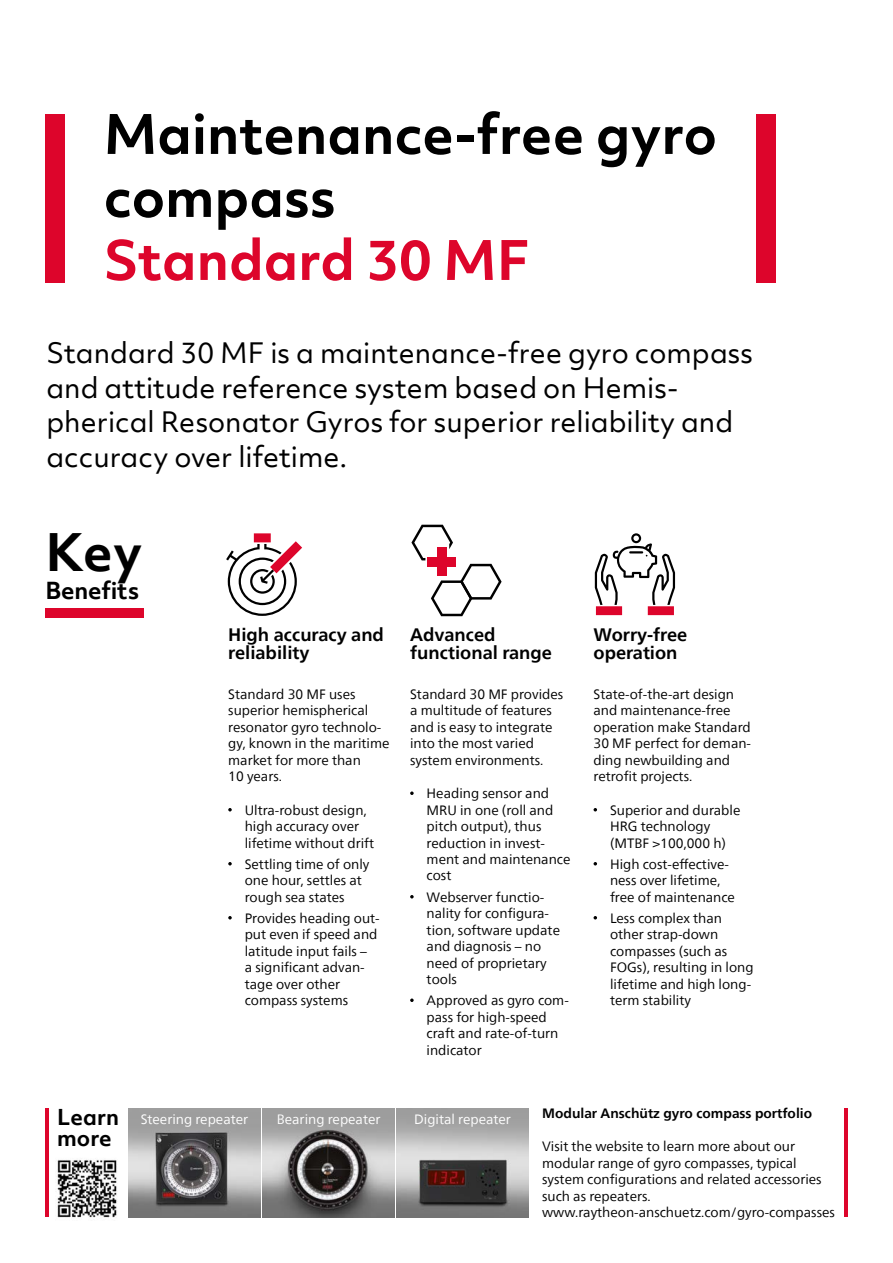
<style>
.page{position:relative;width:893px;height:1263px;background:#fff}
.page>*{position:absolute;margin:0;border:0;box-sizing:border-box;transform-origin:0 0}
.t1{font:700 52.5px/63px "Objektiv Mk 2";color:#000}
.t2{font:700 52.5px "Objektiv Mk 2";color:#dd052b}
.t3{font:700 49.5px "Objektiv Mk 2";color:#000}
.t4{font:27px/34.5px "Objektiv Mk 2";color:#000}
.t5{font:700 22.5px "Objektiv Mk 2";letter-spacing:-.01em;color:#000}
.t6{font:700 21px "Objektiv Mk 2";color:#000}
.t7{font:700 18px/18px "Neue Frutiger World";color:#000}
.t8{font:13.5px/16.5px "Neue Frutiger World";color:#000}
.t9{font:13.5px "Neue Frutiger World";color:#fff}
.t10{font:700 13.5px "Neue Frutiger World";color:#000}
</style>
<div class="page">
<div style="left:45px;top:114px;width:20px;height:168px;background:#dd052b"></div>
<div style="left:756px;top:114px;width:20px;height:168px;background:#dd052b"></div>
<div style="left:45px;top:609px;width:99px;height:9px;background:#dd052b"></div>
<svg style="left:410px;top:791px;width:4px;height:4px"></svg>
<svg style="left:410px;top:895px;width:4px;height:3px"></svg>
<svg style="left:410px;top:998px;width:4px;height:4px"></svg>
<svg style="left:228px;top:808px;width:4px;height:3px"></svg>
<svg style="left:228px;top:862px;width:4px;height:3px"></svg>
<svg style="left:228px;top:916px;width:4px;height:3px"></svg>
<svg style="left:595px;top:533px;width:80px;height:82px"></svg>
<img style="left:397px;top:1109px;width:131px;height:108px">
<img style="left:129px;top:1109px;width:131px;height:108px">
<img style="left:263px;top:1109px;width:132px;height:108px">
<img style="left:57px;top:1159px;width:60px;height:59px">
<hr style="left:844px;top:1108px;width:4px;height:109px;background:#dd052b">
<hr style="left:45px;top:1108px;width:4px;height:109px;background:#dd052b">
<svg style="left:226px;top:533px;width:76px;height:83px"></svg>
<svg style="left:411px;top:525px;width:91px;height:91px"></svg>
<div style="left:427px;top:557px;width:29px;height:10px;background:#dd052b"></div>
<div style="left:437px;top:547px;width:10px;height:29px;background:#dd052b"></div>
<h1 class="t1" style="left:104px;top:102px;width:615px">Maintenance-free gyro compass</h1>
<h1 class="t2" style="left:104px;top:223px;width:427px">Standard 30 MF</h1>
<h3 class="t4" style="left:46px;top:336px;width:708px">Standard 30 MF is a maintenance-free gyro compass and attitude reference system based on Hemis&shy;pherical Resonator Gyros for superior reliability and accuracy over lifetime.</h3>
<h2 class="t3" style="left:45px;top:517px;width:99px">Key</h2>
<h3 class="t5" style="left:45px;top:575px;width:95px">Benefits</h3>
<h3 class="t7" style="left:228px;top:625px;width:157px">High accuracy and reliability</h3>
<h3 class="t7" style="left:594px;top:625px;width:95px">Worry-free operation</h3>
<p class="t8" style="left:594px;top:686px;width:159px">State-of-the-art design and maintenance-free operation make Standard<br>30 MF perfect for deman&shy;ding newbuilding and retrofit projects.</p>
<p class="t8" style="left:610px;top:802px;width:132px">Superior and durable<br>HRG technology (MTBF &gt;100,000 h)</p>
<p class="t8" style="left:610px;top:856px;width:126px">High cost-effective&shy;ness over lifetime, free of maintenance</p>
<p class="t8" style="left:610px;top:910px;width:145px">Less complex than other strap-down compasses (such as<br>FOGs), resulting in long lifetime and high long&shy;term stability</p>
<h3 class="t7" style="left:410px;top:625px;width:143px">Advanced functional range</h3>
<p class="t8" style="left:228px;top:686px;width:163px">Standard 30 MF uses superior hemispherical resonator gyro technolo&shy;gy, known in the maritime market for more than<br>10 years.</p>
<p class="t8" style="left:245px;top:802px;width:131px">Ultra-robust design, high accuracy over lifetime without drift</p>
<p class="t8" style="left:245px;top:856px;width:126px">Settling time of only one hour, settles at rough sea states</p>
<p class="t8" style="left:245px;top:910px;width:136px">Provides heading out&shy;put even if speed and latitude input fails –<br>a significant advan&shy;tage over other compass systems</p>
<p class="t8" style="left:410px;top:686px;width:155px">Standard 30 MF provides a multitude of features and is easy to integrate into the most varied system environments.</p>
<p class="t8" style="left:427px;top:785px;width:145px">Heading sensor and<br>MRU in one (roll and pitch output), thus reduction in invest&shy;ment and maintenance cost</p>
<p class="t8" style="left:427px;top:889px;width:135px">Webserver functio&shy;nality for configura&shy;tion, software update and diagnosis – no need of proprietary tools</p>
<p class="t8" style="left:427px;top:992px;width:144px">Approved as gyro com&shy;pass for high-speed craft and rate-of-turn indicator</p>
<h3 class="t6" style="left:57px;top:1102px;width:63px">Learn</h3>
<p class="t9" style="left:414px;top:1108px;width:98px">Digital repeater</p>
<h3 class="t6" style="left:57px;top:1123px;width:56px">more</h3>
<p class="t9" style="left:141px;top:1108px;width:109px">Steering repeater</p>
<p class="t9" style="left:277px;top:1108px;width:105px">Bearing repeater</p>
<p class="t10" style="left:542px;top:1101px;width:271px">Modular Anschütz gyro compass portfolio</p>
<p class="t8" style="left:542px;top:1138px;width:294px">Visit the website to learn more about our modular range of gyro compasses, typical system configurations and related accessories such as repeaters. www.raytheon-anschuetz.com/gyro-compasses</p>
</div>
